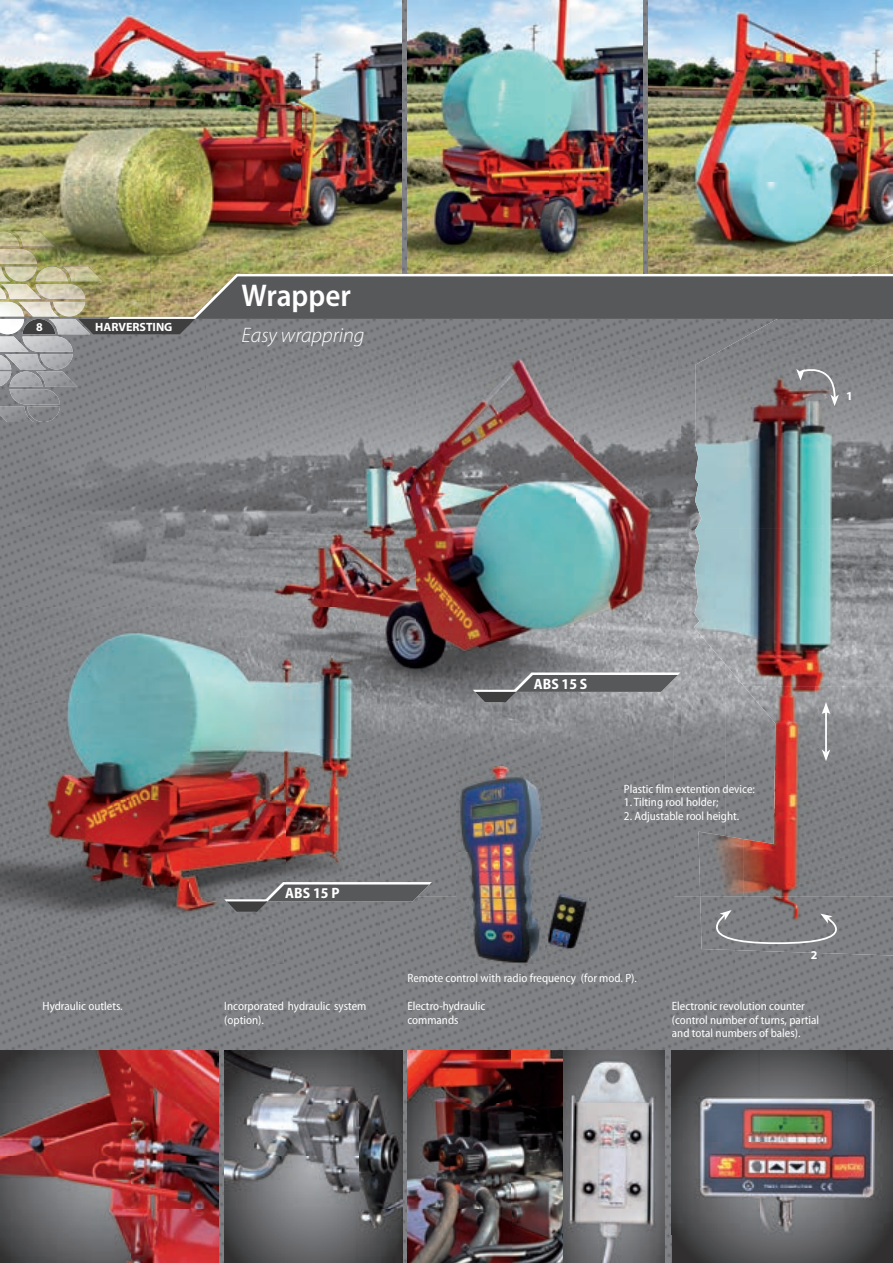
<style>
.page{position:relative;width:893px;height:1263px;background:#fff}
.page>*{position:absolute;margin:0;border:0;box-sizing:border-box;transform-origin:0 0}
.t1{font:600 semi-condensed 31.5px "Myriad Pro";color:#fff}
.t2{font:italic 300 21px "Myriad Pro";color:#fff}
.t3{font:700 semi-condensed 15px "Myriad Pro";color:#fff}
.t4{font:semi-condensed 12px/13.5px "Myriad Pro";color:#fff}
.t5{font:700 12px "Myriad Pro";color:#fff}
</style>
<div class="page">
<img style="left:401px;top:0;width:492px;height:274px">
<img style="left:368px;top:896px;width:104px;height:155px">
<img style="left:578px;top:896px;width:157px;height:156px">
<img style="left:0;top:963px;width:368px;height:88px">
<img style="left:472px;top:963px;width:106px;height:87px">
<img style="left:735px;top:955px;width:158px;height:96px">
<img style="left:0;top:1051px;width:407px;height:212px">
<img style="left:664px;top:1052px;width:8px;height:211px">
<img style="left:0;top:317px;width:207px;height:291px">
<img style="left:207px;top:334px;width:487px;height:35px">
<img style="left:207px;top:369px;width:51px;height:239px">
<img style="left:674px;top:369px;width:51px;height:527px">
<img style="left:725px;top:687px;width:18px;height:144px">
<img style="left:285px;top:739px;width:181px;height:157px">
<img style="left:466px;top:739px;width:208px;height:52px">
<img style="left:589px;top:791px;width:85px;height:105px">
<img style="left:0;top:896px;width:380px;height:67px">
<img style="left:0;top:608px;width:285px;height:288px">
<img style="left:258px;top:350px;width:317px;height:291px">
<img style="left:575px;top:350px;width:105px;height:389px">
<img style="left:380px;top:641px;width:195px;height:98px">
<img style="left:258px;top:608px;width:122px;height:131px">
<img style="left:301px;top:0;width:100px;height:274px">
<img style="left:0;top:0;width:301px;height:284px">
<img style="left:407px;top:0;width:235px;height:274px">
<svg style="left:78px;top:274px;width:699px;height:60px;background:#6e6d68"></svg>
<svg style="left:672px;top:1234px;width:221px;height:29px;background:#4e4e50"></svg>
<img style="left:672px;top:1051px;width:221px;height:183px">
<img style="left:857px;top:254px;width:36px;height:20px">
<img style="left:700px;top:896px;width:193px;height:59px">
<img style="left:694px;top:319px;width:199px;height:368px">
<img style="left:743px;top:686px;width:150px;height:210px">
<img style="left:698px;top:831px;width:46px;height:65px">
<div style="left:777px;top:276px;width:116px;height:43px;background:#57585a"></div>
<img style="left:0;top:284px;width:18px;height:33px">
<img style="left:0;top:319px;width:5px;height:15px">
<img style="left:18px;top:266px;width:85px;height:51px">
<img style="left:0;top:231px;width:55px;height:51px">
<img style="left:5px;top:319px;width:85px;height:50px">
<img style="left:0;top:336px;width:29px;height:35px">
<img style="left:0;top:371px;width:77px;height:51px">
<svg style="left:22px;top:319px;width:34px;height:17px"></svg>
<svg style="left:796px;top:361px;width:43px;height:45px;background:#8f8b8d"></svg>
<hr style="left:825px;top:711px;width:2px;height:41px;background:#fff">
<svg style="left:822px;top:702px;width:8px;height:12px"></svg>
<svg style="left:822px;top:749px;width:8px;height:12px"></svg>
<svg style="left:687px;top:910px;width:181px;height:35px;background:#848587"></svg>
<img style="left:456px;top:766px;width:133px;height:197px">
<img style="left:407px;top:1050px;width:257px;height:213px">
<svg style="left:473px;top:672px;width:207px;height:30px;background:#7d7e80"></svg>
<svg style="left:224px;top:882px;width:208px;height:30px;background:#757679"></svg>
<p class="t5" style="left:36px;top:320px;width:8px">8</p>
<p class="t5" style="left:95px;top:320px;width:79px">HARVERSTING</p>
<h1 class="t1" style="left:242px;top:278px;width:111px">Wrapper</h1>
<h2 class="t2" style="left:242px;top:324px;width:124px">Easy wrappring</h2>
<p class="t5" style="left:846px;top:389px;width:8px">1</p>
<p class="t3" style="left:285px;top:885px;width:56px">ABS 15 P</p>
<p class="t4" style="left:43px;top:999px;width:82px">Hydraulic outlets.</p>
<p class="t4" style="left:224px;top:999px;width:144px">Incorporated hydraulic system (option).</p>
<p class="t3" style="left:534px;top:675px;width:55px">ABS 15 S</p>
<p class="t4" style="left:624px;top:782px;width:133px">Plastic film extention device:</p>
<p class="t4" style="left:624px;top:795px;width:96px">1. Tilting rool holder;</p>
<p class="t4" style="left:624px;top:809px;width:117px">2. Adjustable rool height.</p>
<p class="t4" style="left:407px;top:972px;width:231px">Remote control with radio frequency (for mod. P).</p>
<p class="t5" style="left:811px;top:948px;width:8px">2</p>
<p class="t4" style="left:407px;top:999px;width:79px">Electro-hydraulic commands</p>
<p class="t4" style="left:672px;top:999px;width:149px">Electronic revolution counter (control number of turns, partial and total numbers of bales).</p>
</div>
